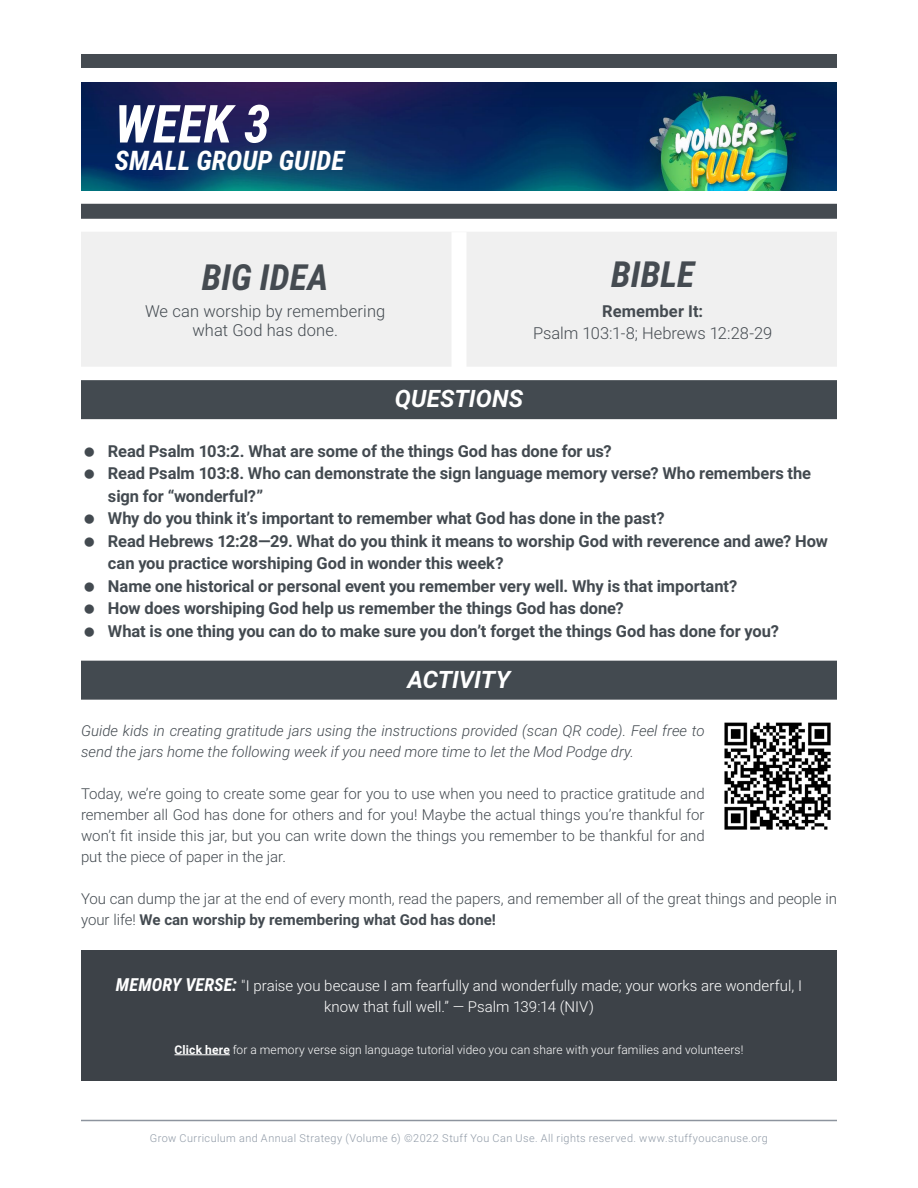
<style>
.page{position:relative;width:918px;height:1188px;background:#fff}
.page>*{position:absolute;margin:0;border:0;box-sizing:border-box;transform-origin:0 0}
.t1{font:italic 700 52.5px "Roboto Condensed";color:#fff}
.t2{font:italic 700 36px "Roboto Condensed";color:#454b51}
.t3{font:italic 700 27px "Roboto Condensed";color:#fff}
.t4{font:italic 700 24px "Roboto";color:#fff}
.t5{font:700 16.5px/22.5px "Roboto";letter-spacing:-.005em;color:#434a50}
.t6{font:300 16.5px/19.8px "Roboto";letter-spacing:.01em;color:#434a50;text-align:center}
.t7{font:300 16.5px "Roboto";letter-spacing:-.005em;color:#454b51}
.t8{font:700 16.5px "Roboto";letter-spacing:.005em;color:#454b51}
.t9{font:300 15px/21px "Roboto";color:#434a50;text-align:justify}
.t10{font:italic 300 15px/21px "Roboto";color:#434a50}
.t11{font:300 15px/21px "Roboto";color:#fff;text-align:center}
.t12{font:300 12px "Roboto";letter-spacing:.01em;color:#fff}
.t13{font:300 10.8px "Roboto";letter-spacing:.04em;color:#8f99a6}
.s1{font-weight:700}
.s2{font-family:"Roboto Condensed";font-weight:700;font-style:italic;font-size:18px}
</style>
<div class="page">
<hr style="left:81px;top:1120px;width:756px;height:1px;background:#8d949e">
<div style="left:81px;top:54px;width:756px;height:14px;background:#454b51"></div>
<div style="left:81px;top:204px;width:756px;height:15px;background:#454b51"></div>
<img style="left:81px;top:82px;width:756px;height:108px">
<div style="left:81px;top:232px;width:756px;height:135px;background:#f0f0f0"></div>
<div style="left:452px;top:232px;width:14px;height:135px;background:#fff"></div>
<div style="left:81px;top:380px;width:756px;height:39px;background:#434a50"></div>
<div style="left:81px;top:661px;width:756px;height:39px;background:#434a50"></div>
<div style="left:81px;top:950px;width:756px;height:131px;background:#3d4248"></div>
<hr style="left:175px;top:1054px;width:55px;height:1px;background:#fff">
<img style="left:724px;top:722px;width:107px;height:108px">
<h1 class="t1" style="left:115px;top:87px;width:157px">WEEK 3</h1>
<h3 class="t3" style="left:115px;top:141px;width:231px">SMALL GROUP GUIDE</h3>
<h2 class="t2" style="left:202px;top:252px;width:128px">BIG IDEA</h2>
<p class="t6" style="left:145px;top:300px;width:242px">We can worship by remembering what God has done.</p>
<h2 class="t2" style="left:611px;top:249px;width:85px">BIBLE</h2>
<p class="t8" style="left:602px;top:299px;width:103px">Remember It:</p>
<p class="t7" style="left:533px;top:322px;width:241px">Psalm 103:1-8; Hebrews 12:28-29</p>
<h3 class="t4" style="left:395px;top:382px;width:130px">QUESTIONS</h3>
<p class="t5" style="left:108px;top:439px;width:721px">Read Psalm 103:2. What are some of the things God has done for us?<br>Read Psalm 103:8. Who can demonstrate the sign language memory verse? Who remembers the sign for “wonderful?”<br>Why do you think it’s important to remember what God has done in the past?<br>Read Hebrews 12:28—29. What do you think it means to worship God with reverence and awe? How can you practice worshiping God in wonder this week?<br>Name one historical or personal event you remember very well. Why is that important?<br>How does worshiping God help us remember the things God has done?<br>What is one thing you can do to make sure you don’t forget the things God has done for you?</p>
<h3 class="t4" style="left:408px;top:662px;width:104px">ACTIVITY</h3>
<p class="t10" style="left:81px;top:719px;width:625px">Guide kids in creating gratitude jars using the instructions provided (scan QR code). Feel free to send the jars home the following week if you need more time to let the Mod Podge dry.</p>
<p class="t9" style="left:81px;top:782px;width:625px">Today, we’re going to create some gear for you to use when you need to practice gratitude and remember all God has done for others and for you! Maybe the actual things you’re thankful for won’t fit inside this jar, but you can write down the things you remember to be thankful for and put the piece of paper in the jar.</p>
<p class="t9" style="left:81px;top:887px;width:758px">You can dump the jar at the end of every month, read the papers, and remember all of the great things and people in your life! <span class="s1">We can worship by remembering what God has done!</span></p>
<p class="t11" style="left:116px;top:975px;width:688px"><span class="s2">MEMORY VERSE:</span> "I praise you because I am fearfully and wonderfully made; your works are wonderful, I know that full well.” — Psalm 139:14 (NIV)</p>
<p class="t12" style="left:175px;top:1041px;width:570px"><span class="s1">Click here</span> for a memory verse sign language tutorial video you can share with your families and volunteers!</p>
<p class="t13" style="left:150px;top:1131px;width:620px">Grow Curriculum and Annual Strategy (Volume 6) ©2022 Stuff You Can Use. All rights reserved. www.stuffyoucanuse.org</p>
</div>
